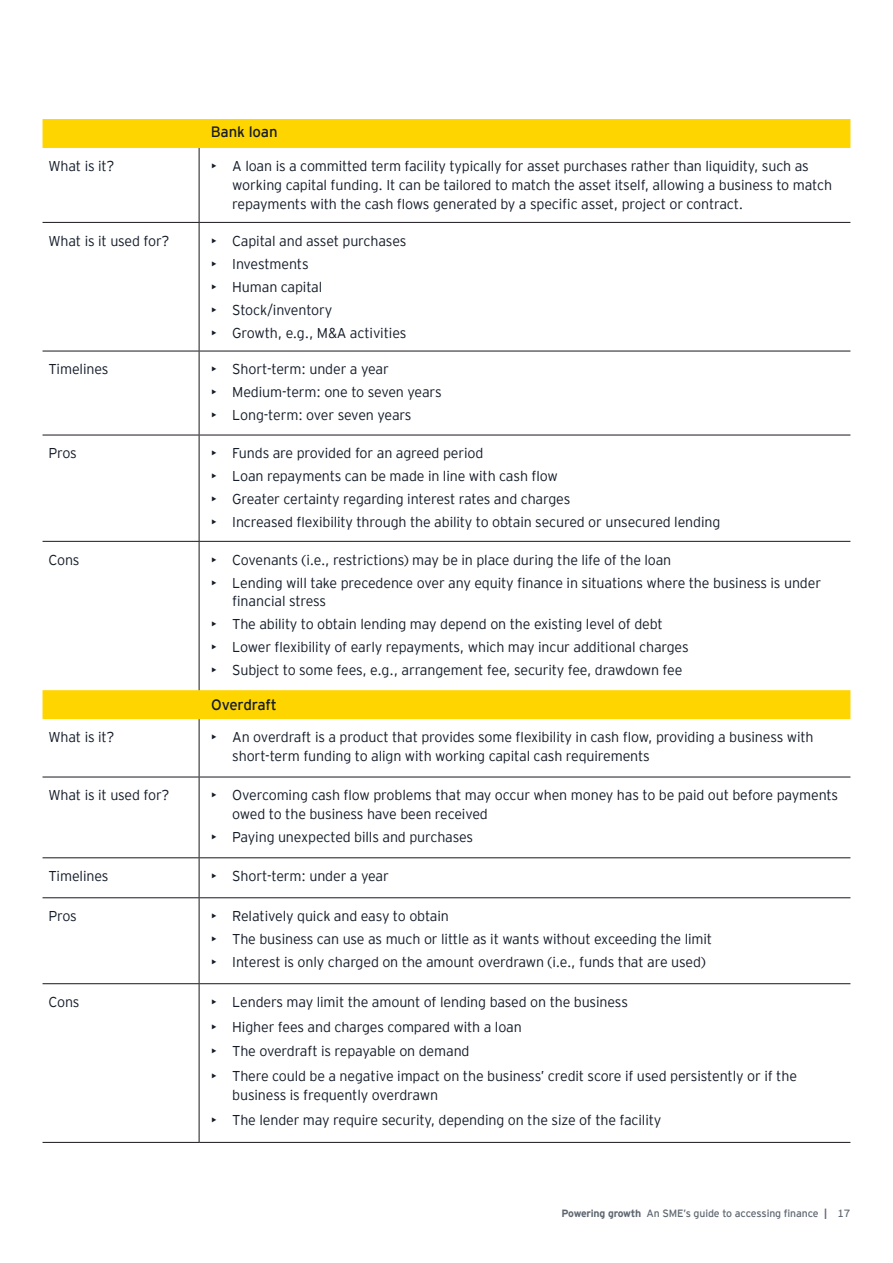
<style>
.page{position:relative;width:893px;height:1263px;background:#fff}
.page>*{position:absolute;margin:0;border:0;box-sizing:border-box;transform-origin:0 0}
.t1{font:15px "EY Interstate";letter-spacing:-.01em;color:#141c29}
.t2{font:300 14.25px/18.8px "EY Interstate";letter-spacing:-.01em;color:#141c29}
.t3{font:10.5px "EY Interstate";letter-spacing:-.01em;color:#5f6872}
.s1{font-weight:700}
</style>
<div class="page">
<svg style="left:43px;top:119px;width:807px;height:600px"></svg>
<hr style="left:199px;top:148px;width:1px;height:74px;background:#1a171c">
<hr style="left:43px;top:222px;width:156px;height:1px;background:#1a171c">
<hr style="left:199px;top:222px;width:651px;height:1px;background:#1a171c">
<hr style="left:199px;top:223px;width:1px;height:128px;background:#1a171c">
<hr style="left:43px;top:351px;width:156px;height:1px;background:#1a171c">
<hr style="left:199px;top:351px;width:651px;height:1px;background:#1a171c">
<hr style="left:199px;top:351px;width:1px;height:84px;background:#1a171c">
<hr style="left:43px;top:435px;width:156px;height:1px;background:#1a171c">
<hr style="left:199px;top:435px;width:651px;height:1px;background:#1a171c">
<hr style="left:199px;top:435px;width:1px;height:106px;background:#1a171c">
<hr style="left:43px;top:541px;width:156px;height:1px;background:#1a171c">
<hr style="left:199px;top:541px;width:651px;height:1px;background:#1a171c">
<hr style="left:199px;top:542px;width:1px;height:148px;background:#1a171c">
<hr style="left:199px;top:719px;width:1px;height:58px;background:#1a171c">
<hr style="left:43px;top:777px;width:156px;height:1px;background:#1a171c">
<hr style="left:199px;top:777px;width:651px;height:1px;background:#1a171c">
<hr style="left:43px;top:857px;width:156px;height:1px;background:#1a171c">
<hr style="left:199px;top:857px;width:651px;height:1px;background:#1a171c">
<hr style="left:43px;top:897px;width:156px;height:1px;background:#1a171c">
<hr style="left:199px;top:897px;width:651px;height:1px;background:#1a171c">
<hr style="left:43px;top:983px;width:156px;height:1px;background:#1a171c">
<hr style="left:199px;top:983px;width:651px;height:1px;background:#1a171c">
<hr style="left:43px;top:1142px;width:156px;height:1px;background:#1a171c">
<hr style="left:199px;top:1142px;width:651px;height:1px;background:#1a171c">
<hr style="left:199px;top:777px;width:1px;height:80px;background:#1a171c">
<hr style="left:199px;top:858px;width:1px;height:39px;background:#1a171c">
<hr style="left:199px;top:898px;width:1px;height:85px;background:#1a171c">
<hr style="left:199px;top:984px;width:1px;height:158px;background:#1a171c">
<p class="t1" style="left:211px;top:121px;width:68px">Bank loan</p>
<p class="t2" style="left:49px;top:156px;width:68px">What is it?</p>
<p class="t2" style="left:232px;top:156px;width:601px;text-indent:-21px">• A loan is a committed term facility typically for asset purchases rather than liquidity, such as working capital funding. It can be tailored to match the asset itself, allowing a business to match repayments with the cash flows generated by a specific asset, project or contract.</p>
<p class="t2" style="left:49px;top:230px;width:123px">What is it used for?</p>
<p class="t2" style="left:211px;top:230px;width:197px">• Capital and asset purchases</p>
<p class="t2" style="left:211px;top:253px;width:99px">• Investments</p>
<p class="t2" style="left:211px;top:276px;width:113px">• Human capital</p>
<p class="t2" style="left:211px;top:299px;width:123px">• Stock/inventory</p>
<p class="t2" style="left:211px;top:322px;width:197px">• Growth, e.g., M&amp;A activities</p>
<p class="t2" style="left:49px;top:359px;width:61px">Timelines</p>
<p class="t2" style="left:211px;top:359px;width:179px">• Short-term: under a year</p>
<p class="t2" style="left:211px;top:382px;width:232px">• Medium-term: one to seven years</p>
<p class="t2" style="left:211px;top:405px;width:202px">• Long-term: over seven years</p>
<p class="t2" style="left:49px;top:443px;width:30px">Pros</p>
<p class="t2" style="left:211px;top:443px;width:274px">• Funds are provided for an agreed period</p>
<p class="t2" style="left:211px;top:466px;width:348px">• Loan repayments can be made in line with cash flow</p>
<p class="t2" style="left:211px;top:489px;width:361px">• Greater certainty regarding interest rates and charges</p>
<p class="t2" style="left:211px;top:512px;width:511px">• Increased flexibility through the ability to obtain secured or unsecured lending</p>
<p class="t2" style="left:49px;top:549px;width:33px">Cons</p>
<p class="t2" style="left:211px;top:549px;width:462px">• Covenants (i.e., restrictions) may be in place during the life of the loan</p>
<p class="t2" style="left:232px;top:572px;width:590px;text-indent:-21px">• Lending will take precedence over any equity finance in situations where the business is under financial stress</p>
<p class="t2" style="left:211px;top:614px;width:453px">• The ability to obtain lending may depend on the existing level of debt</p>
<p class="t2" style="left:211px;top:637px;width:479px">• Lower flexibility of early repayments, which may incur additional charges</p>
<p class="t2" style="left:211px;top:660px;width:473px">• Subject to some fees, e.g., arrangement fee, security fee, drawdown fee</p>
<p class="t1" style="left:211px;top:694px;width:67px">Overdraft</p>
<p class="t2" style="left:49px;top:727px;width:68px">What is it?</p>
<p class="t2" style="left:232px;top:727px;width:583px;text-indent:-21px">• An overdraft is a product that provides some flexibility in cash flow, providing a business with short-term funding to align with working capital cash requirements</p>
<p class="t2" style="left:49px;top:785px;width:123px">What is it used for?</p>
<p class="t2" style="left:232px;top:785px;width:607px;text-indent:-21px">• Overcoming cash flow problems that may occur when money has to be paid out before payments owed to the business have been received</p>
<p class="t2" style="left:211px;top:827px;width:264px">• Paying unexpected bills and purchases</p>
<p class="t2" style="left:49px;top:866px;width:61px">Timelines</p>
<p class="t2" style="left:211px;top:866px;width:179px">• Short-term: under a year</p>
<p class="t2" style="left:49px;top:906px;width:30px">Pros</p>
<p class="t2" style="left:211px;top:906px;width:240px">• Relatively quick and easy to obtain</p>
<p class="t2" style="left:211px;top:929px;width:503px">• The business can use as much or little as it wants without exceeding the limit</p>
<p class="t2" style="left:211px;top:952px;width:496px">• Interest is only charged on the amount overdrawn (i.e., funds that are used)</p>
<p class="t2" style="left:49px;top:992px;width:33px">Cons</p>
<p class="t2" style="left:211px;top:992px;width:418px">• Lenders may limit the amount of lending based on the business</p>
<p class="t2" style="left:211px;top:1016px;width:312px">• Higher fees and charges compared with a loan</p>
<p class="t2" style="left:211px;top:1041px;width:260px">• The overdraft is repayable on demand</p>
<p class="t2" style="left:232px;top:1066px;width:566px;text-indent:-21px">• There could be a negative impact on the business’ credit score if used persistently or if the business is frequently overdrawn</p>
<p class="t2" style="left:211px;top:1109px;width:452px">• The lender may require security, depending on the size of the facility</p>
<p class="t3" style="left:562px;top:1206px;width:290px"><span class="s1">Powering growth</span> An SME’s guide to accessing finance <span class="s1">|</span> 17</p>
</div>
